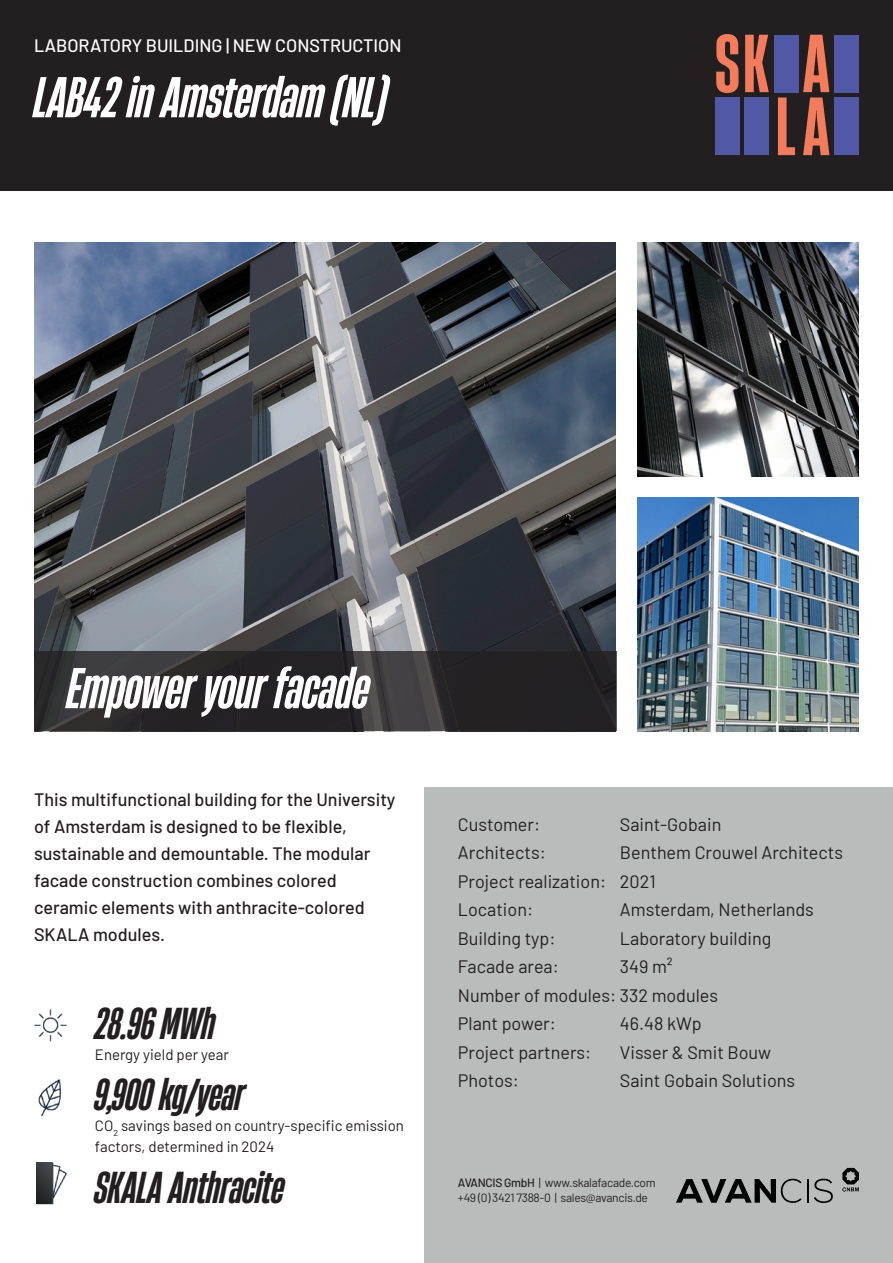
<style>
.page{position:relative;width:893px;height:1263px;background:#fff}
.page>*{position:absolute;margin:0;border:0;box-sizing:border-box;transform-origin:0 0}
.t1{font:italic 700 54px "Heading Now 36";color:#fff}
.t2{font:italic 700 42px "Heading Now 36";color:#231f20}
.t3{font:18px "Barlow";color:#231f20}
.t4{font:500 18px "Barlow";color:#231f20}
.t5{font:500 18px "Barlow";color:#fff}
.t6{font:15px/21px "Barlow";color:#231f20}
.t7{font:12px/15px "Barlow";letter-spacing:-.025em;color:#231f20}
.s1{font-weight:500}
</style>
<div class="page">
<div style="left:424px;top:787px;width:469px;height:476px;background:#babcbc"></div>
<svg style="left:676px;top:1179px;width:126px;height:24px"></svg>
<hr style="left:807px;top:1179px;width:2px;height:24px;background:#000001">
<svg style="left:814px;top:1179px;width:19px;height:24px"></svg>
<svg style="left:842px;top:1168px;width:17px;height:23px"></svg>
<img style="left:36px;top:1162px;width:31px;height:43px">
<img style="left:38px;top:1079px;width:23px;height:38px">
<img style="left:34px;top:1009px;width:33px;height:33px">
<div style="left:0;top:0;width:893px;height:191px;background:#231f20"></div>
<div style="left:774px;top:35px;width:25px;height:57px;background:#5159a7"></div>
<div style="left:834px;top:35px;width:24px;height:57px;background:#5159a7"></div>
<div style="left:715px;top:98px;width:24px;height:57px;background:#5159a7"></div>
<div style="left:745px;top:98px;width:24px;height:57px;background:#5159a7"></div>
<div style="left:834px;top:98px;width:24px;height:57px;background:#5159a7"></div>
<svg style="left:803px;top:35px;width:26px;height:120px"></svg>
<svg style="left:778px;top:97px;width:17px;height:58px"></svg>
<svg style="left:745px;top:35px;width:24px;height:57px"></svg>
<svg style="left:716px;top:34px;width:22px;height:59px"></svg>
<img style="left:34px;top:242px;width:582px;height:409px">
<img style="left:638px;top:242px;width:221px;height:234px">
<img style="left:638px;top:497px;width:221px;height:234px">
<svg style="left:34px;top:651px;width:583px;height:80px;background:#2c2a2c"></svg>
<img style="left:36px;top:1163px;width:16px;height:40px">
<p class="t5" style="left:34px;top:32px;width:369px">LABORATORY BUILDING | NEW CONSTRUCTION</p>
<p class="t1" style="left:34px;top:60px;width:355px">LAB42 in Amsterdam (NL)</p>
<p class="t1" style="left:67px;top:651px;width:304px">Empower your facade</p>
<p class="t4" style="left:34px;top:786px;width:363px">This multifunctional building for the University</p>
<p class="t4" style="left:34px;top:813px;width:314px">of Amsterdam is designed to be flexible,</p>
<p class="t4" style="left:34px;top:840px;width:338px">sustainable and demountable. The modular</p>
<p class="t4" style="left:34px;top:867px;width:304px">facade construction combines colored</p>
<p class="t4" style="left:34px;top:894px;width:332px">ceramic elements with anthracite-colored</p>
<p class="t4" style="left:34px;top:921px;width:133px">SKALA modules.</p>
<p class="t2" style="left:95px;top:994px;width:122px">28.96 MWh</p>
<p class="t6" style="left:95px;top:1043px;width:135px">Energy yield per year</p>
<p class="t2" style="left:95px;top:1066px;width:151px">9,900 kg/year</p>
<p class="t6" style="left:95px;top:1114px;width:311px">CO<sub>2</sub> savings based on country-specific emission factors, determined in 2024</p>
<p class="t2" style="left:95px;top:1158px;width:191px">SKALA Anthracite</p>
<p class="t3" style="left:458px;top:811px;width:84px">Customer:</p>
<p class="t3" style="left:620px;top:811px;width:103px">Saint-Gobain</p>
<p class="t3" style="left:458px;top:840px;width:89px">Architects:</p>
<p class="t3" style="left:620px;top:840px;width:225px">Benthem Crouwel Architects</p>
<p class="t3" style="left:458px;top:868px;width:199px">Project realization: 2021</p>
<p class="t3" style="left:458px;top:897px;width:77px">Location:</p>
<p class="t3" style="left:620px;top:897px;width:195px">Amsterdam, Netherlands</p>
<p class="t3" style="left:458px;top:925px;width:99px">Building typ:</p>
<p class="t3" style="left:620px;top:925px;width:153px">Laboratory building</p>
<p class="t3" style="left:458px;top:954px;width:102px">Facade area:</p>
<p class="t3" style="left:620px;top:954px;width:54px">349 m²</p>
<p class="t3" style="left:458px;top:982px;width:262px">Number of modules: 332 modules</p>
<p class="t3" style="left:458px;top:1011px;width:100px">Plant power:</p>
<p class="t3" style="left:620px;top:1011px;width:83px">46.48 kWp</p>
<p class="t3" style="left:458px;top:1039px;width:135px">Project partners:</p>
<p class="t3" style="left:620px;top:1039px;width:153px">Visser &amp; Smit Bouw</p>
<p class="t3" style="left:458px;top:1068px;width:63px">Photos:</p>
<p class="t3" style="left:620px;top:1068px;width:177px">Saint Gobain Solutions</p>
<p class="t7" style="left:458px;top:1174px;width:199px"><span class="s1">AVANCIS GmbH</span> | www.skalafacade.com +49 (0) 3421 7388-0 | sales@avancis.de</p>
</div>
